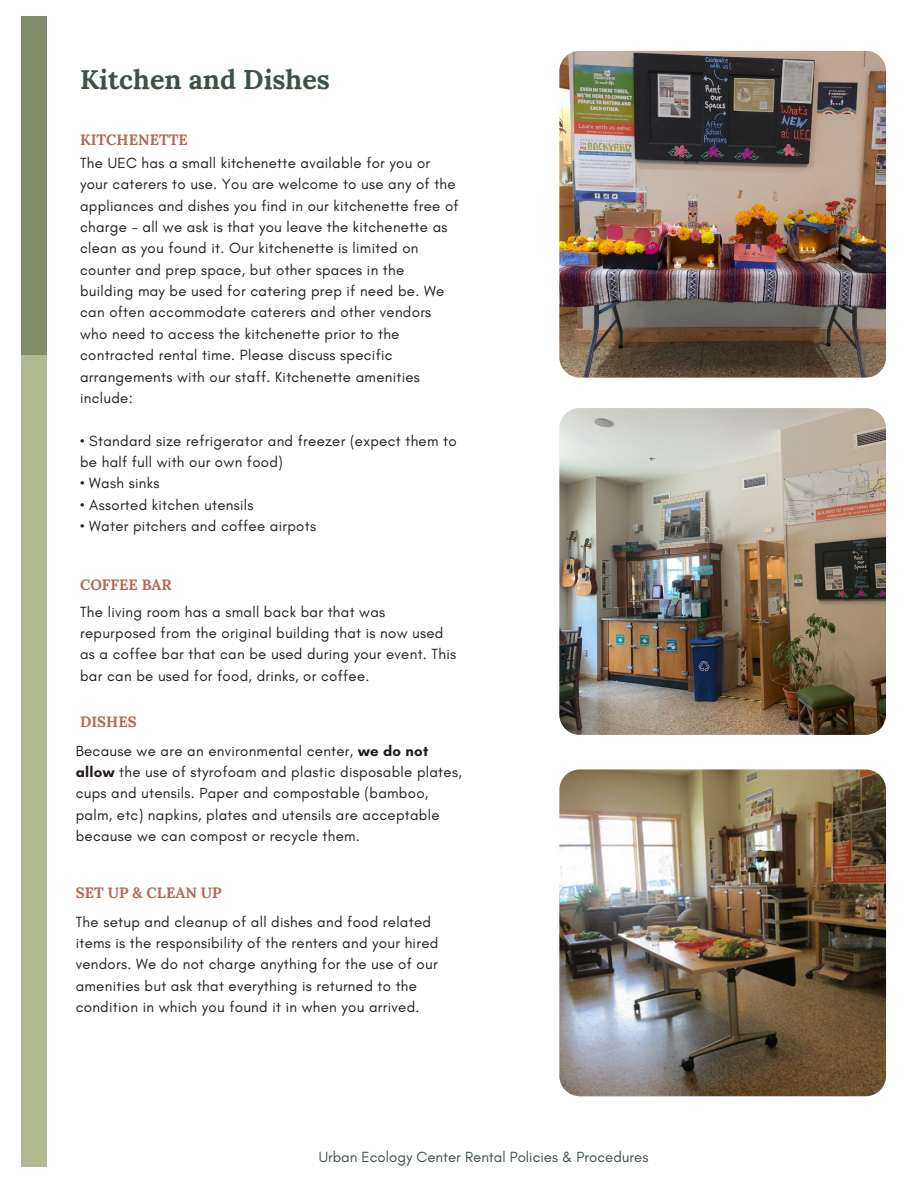
<style>
.page{position:relative;width:918px;height:1188px;background:#fff}
.page>*{position:absolute;margin:0;border:0;box-sizing:border-box;transform-origin:0 0}
.t1{font:700 27px "Lora";color:#3e5145}
.t2{font:15px/21.3px "Glacial Indifference";letter-spacing:.02em;color:#241d19}
.t3{font:15px "Glacial Indifference";color:#3e5145}
.t4{font:700 15px "Lora";color:#b16a56}
.s1{font-weight:700}
</style>
<div class="page">
<div style="left:21px;top:16px;width:26px;height:339px;background:#818c6b"></div>
<div style="left:21px;top:355px;width:26px;height:811px;background:#b0b990"></div>
<img style="left:559px;top:51px;width:327px;height:327px;border-radius:20px">
<img style="left:559px;top:769px;width:327px;height:327px;border-radius:20px">
<img style="left:559px;top:408px;width:327px;height:327px;border-radius:20px">
<p class="t1" style="left:80px;top:62px;width:251px">Kitchen and Dishes</p>
<p class="t4" style="left:80px;top:130px;width:109px">KITCHENETTE</p>
<p class="t2" style="left:80px;top:152px;width:380px">The UEC has a small kitchenette available for you or your caterers to use. You are welcome to use any of the appliances and dishes you find in our kitchenette free of charge - all we ask is that you leave the kitchenette as clean as you found it. Our kitchenette is limited on counter and prep space, but other spaces in the building may be used for catering prep if need be. We can often accommodate caterers and other vendors who need to access the kitchenette prior to the contracted rental time. Please discuss specific arrangements with our staff. Kitchenette amenities include:</p>
<p class="t2" style="left:80px;top:430px;width:378px">• Standard size refrigerator and freezer (expect them to be half full with our own food)</p>
<p class="t2" style="left:80px;top:473px;width:81px">• Wash sinks</p>
<p class="t2" style="left:80px;top:494px;width:175px">• Assorted kitchen utensils</p>
<p class="t2" style="left:80px;top:515px;width:237px">• Water pitchers and coffee airpots</p>
<p class="t4" style="left:80px;top:575px;width:93px">COFFEE BAR</p>
<p class="t2" style="left:80px;top:601px;width:378px">The living room has a small back bar that was repurposed from the original building that is now used as a coffee bar that can be used during your event. This bar can be used for food, drinks, or coffee.</p>
<p class="t4" style="left:80px;top:711px;width:58px">DISHES</p>
<p class="t2" style="left:76px;top:740px;width:388px">Because we are an environmental center, <span class="s1">we do not allow</span> the use of styrofoam and plastic disposable plates, cups and utensils. Paper and compostable (bamboo, palm, etc) napkins, plates and utensils are acceptable because we can compost or recycle them.</p>
<p class="t4" style="left:76px;top:883px;width:148px">SET UP &amp; CLEAN UP</p>
<p class="t2" style="left:76px;top:911px;width:364px">The setup and cleanup of all dishes and food related items is the responsibility of the renters and your hired vendors. We do not charge anything for the use of our amenities but ask that everything is returned to the condition in which you found it in when you arrived.</p>
<p class="t3" style="left:319px;top:1148px;width:331px">Urban Ecology Center Rental Policies &amp; Procedures</p>
</div>
